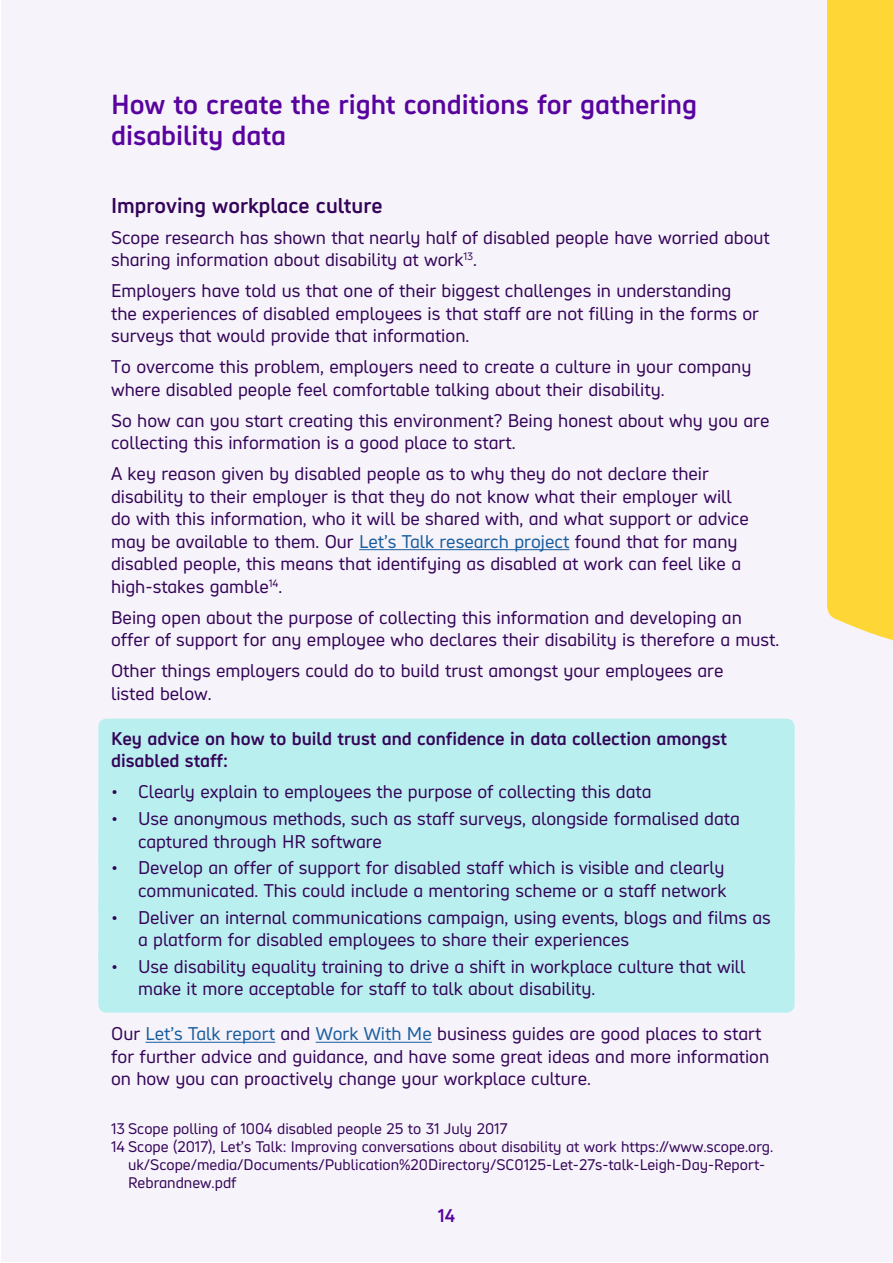
<style>
.page{position:relative;width:893px;height:1263px;background:#fff}
.page>*{position:absolute;margin:0;border:0;box-sizing:border-box;transform-origin:0 0}
.Contents_title{font:700 27px/31.5px "Hargreaves";color:#59039e}
.t1{font:700 21px "Hargreaves";color:#340458}
.t2{font:18px/22.5px "Hargreaves";color:#340458}
.Key_Advice_tinted_bo{font:700 18px/22.5px "Hargreaves";color:#340458}
.t3{font:700 18px "Hargreaves";color:#59039e}
.Footer_notes{font:15px/18px "Hargreaves";color:#340458}
.s1{color:#175d9e}
</style>
<div class="page">
<div style="left:1px;top:1px;width:891px;height:1261px;background:#f6f3fa"></div>
<hr style="left:359px;top:549px;width:210px;height:1px;background:#175d9e">
<div style="left:98px;top:719px;width:697px;height:66px;background:#b9efef;border-radius:9px"></div>
<div style="left:98px;top:772px;width:697px;height:44px;background:#b9efef;border-radius:9px"></div>
<div style="left:98px;top:799px;width:697px;height:66px;background:#b9efef;border-radius:9px"></div>
<div style="left:98px;top:848px;width:697px;height:66px;background:#b9efef;border-radius:9px"></div>
<div style="left:98px;top:897px;width:697px;height:66px;background:#b9efef;border-radius:9px"></div>
<div style="left:98px;top:947px;width:697px;height:66px;background:#b9efef;border-radius:9px"></div>
<hr style="left:146px;top:1042px;width:129px;height:1px;background:#175d9e">
<hr style="left:316px;top:1042px;width:116px;height:1px;background:#175d9e">
<svg style="left:827px;top:0;width:66px;height:662px"></svg>
<p class="Contents_title" style="left:111px;top:88px;width:588px">How to create the right conditions for gathering disability data</p>
<p class="t1" style="left:111px;top:192px;width:273px">Improving workplace culture</p>
<p class="t2" style="left:111px;top:226px;width:660px">Scope research has shown that nearly half of disabled people have worried about sharing information about disability at work<sup>13</sup>.</p>
<p class="t2" style="left:111px;top:279px;width:649px">Employers have told us that one of their biggest challenges in understanding the experiences of disabled employees is that staff are not filling in the forms or surveys that would provide that information.</p>
<p class="t2" style="left:111px;top:355px;width:642px">To overcome this problem, employers need to create a culture in your company where disabled people feel comfortable talking about their disability.</p>
<p class="t2" style="left:111px;top:409px;width:660px">So how can you start creating this environment? Being honest about why you are collecting this information is a good place to start.</p>
<p class="t2" style="left:111px;top:462px;width:639px">A key reason given by disabled people as to why they do not declare their disability to their employer is that they do not know what their employer will do with this information, who it will be shared with, and what support or advice may be available to them. Our <span class="s1">Let’s Talk research project</span> found that for many disabled people, this means that identifying as disabled at work can feel like a high-stakes gamble<sup>14</sup>.</p>
<p class="t2" style="left:111px;top:606px;width:670px">Being open about the purpose of collecting this information and developing an offer of support for any employee who declares their disability is therefore a must.</p>
<p class="t2" style="left:111px;top:659px;width:614px">Other things employers could do to build trust amongst your employees are listed below.</p>
<p class="Key_Advice_tinted_bo" style="left:111px;top:727px;width:617px">Key advice on how to build trust and confidence in data collection amongst disabled staff:</p>
<p class="t2" style="left:111px;top:780px;width:542px">• Clearly explain to employees the purpose of collecting this data</p>
<p class="t2" style="left:138px;top:807px;width:603px;text-indent:-27px">• Use anonymous methods, such as staff surveys, alongside formalised data captured through HR software</p>
<p class="t2" style="left:111px;top:856px;width:617px;text-align:right">• Develop an offer of support for disabled staff which is visible and clearly communicated. This could include a mentoring scheme or a staff network</p>
<p class="t2" style="left:138px;top:906px;width:634px;text-indent:-27px">• Deliver an internal communications campaign, using events, blogs and films as a platform for disabled employees to share their experiences</p>
<p class="t2" style="left:138px;top:955px;width:609px;text-indent:-27px">• Use disability equality training to drive a shift in workplace culture that will make it more acceptable for staff to talk about disability.</p>
<p class="t2" style="left:111px;top:1022px;width:660px">Our <span class="s1">Let’s Talk report</span> and <span class="s1">Work With Me</span> business guides are good places to start for further advice and guidance, and have some great ideas and more information on how you can proactively change your workplace culture.</p>
<p class="Footer_notes" style="left:111px;top:1119px;width:398px">13 Scope polling of 1004 disabled people 25 to 31 July 2017</p>
<p class="Footer_notes" style="left:128px;top:1137px;width:647px;text-indent:-17px">14 Scope (2017), Let’s Talk: Improving conversations about disability at work https://www.scope.org. uk/Scope/media/Documents/Publication%20Directory/SC0125-Let-27s-talk-Leigh-Day-Report-<br>Rebrandnew.pdf</p>
<p class="t3" style="left:438px;top:1204px;width:19px">14</p>
</div>
